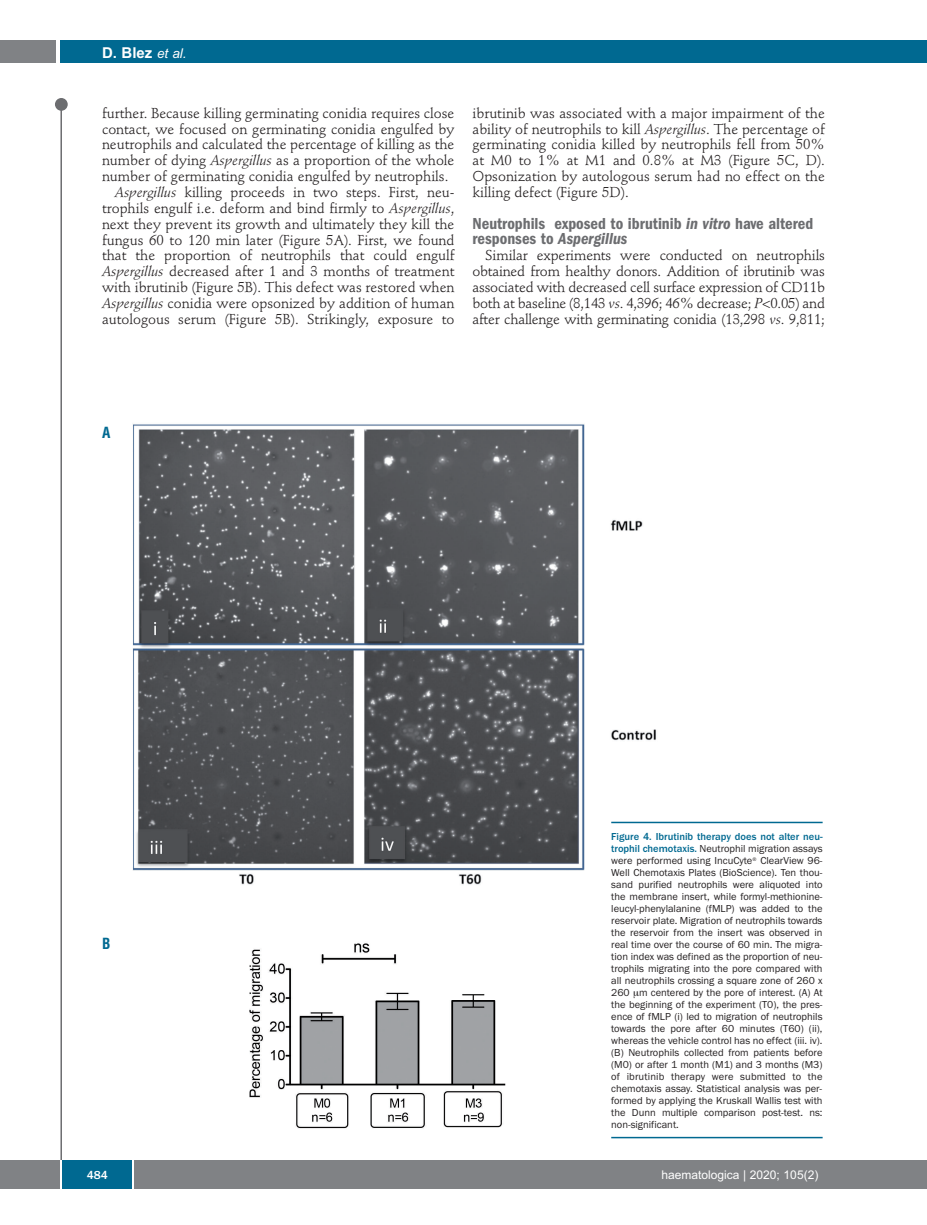
<style>
.page{position:relative;width:927px;height:1225px;background:#fff}
.page>*{position:absolute;margin:0;border:0;box-sizing:border-box;transform-origin:0 0}
.t1{font:600 condensed 16.5px/15.9px "Franklin Gothic";color:#6c6d70}
.t2{font:700 15px "Arial";color:#fff}
.t3{font:700 condensed 15px "Helvetica";color:#006991}
.t4{font:14.25px/15.9px "Stempel Schneidler";color:#231f20;text-align:justify}
.t5{font:12px "Arial";color:#fff}
.t6{font:500 12px "Franklin Gothic";color:#fff}
.t7{font:10.5px/12px "Franklin Gothic";color:#231f20;text-align:justify}
.s1{font-weight:400;font-style:italic;font-size:13.5px}
.s2{font-style:italic}
.s3{font-weight:500;color:#006991}
</style>
<div class="page">
<div style="left:911px;top:40px;width:16px;height:22px;background:#006991"></div>
<div style="left:910px;top:1160px;width:17px;height:28px;background:#808285"></div>
<div style="left:55px;top:98px;width:13px;height:13px;background:#6c6d70;border-radius:50%"></div>
<hr style="left:60px;top:101px;width:2px;height:1061px;background:#6c6d70">
<div style="left:60px;top:40px;width:852px;height:22px;background:#006991"></div>
<div style="left:0;top:40px;width:56px;height:22px;background:#808285"></div>
<div style="left:0;top:1160px;width:911px;height:28px;background:#808285"></div>
<div style="left:62px;top:1160px;width:71px;height:28px;background:#006991"></div>
<hr style="left:60px;top:1160px;width:2px;height:28px;background:#fff">
<svg style="left:133px;top:1160px;width:1px;height:28px"></svg>
<img style="left:133px;top:424px;width:544px;height:715px">
<hr style="left:611px;top:821px;width:212px;height:2px;background:#006991">
<hr style="left:611px;top:1136px;width:212px;height:2px;background:#006991">
<svg style="left:634px;top:991px;width:5px;height:7px"></svg>
<p class="t2" style="left:102px;top:44px;width:86px">D. Blez <span class="s1">et al.</span></p>
<p class="t4" style="left:102px;top:106px;width:354px">further. Because killing germinating conidia requires close</p>
<p class="t4" style="left:102px;top:122px;width:354px">contact, we focused on germinating conidia engulfed by</p>
<p class="t4" style="left:102px;top:138px;width:354px">neutrophils and calculated the percentage of killing as the</p>
<p class="t4" style="left:102px;top:154px;width:354px">number of dying <span class="s2">Aspergillus</span> as a proportion of the whole</p>
<p class="t4" style="left:102px;top:170px;width:348px">number of germinating conidia engulfed by neutrophils.</p>
<p class="t4" style="left:115px;top:185px;width:341px"><span class="s2">Aspergillus</span> killing proceeds in two steps. First, neu-</p>
<p class="t4" style="left:102px;top:201px;width:354px">trophils engulf i.e. deform and bind firmly to <span class="s2">Aspergillus</span>,</p>
<p class="t4" style="left:102px;top:217px;width:354px">next they prevent its growth and ultimately they kill the</p>
<p class="t4" style="left:102px;top:233px;width:354px">fungus 60 to 120 min later (Figure 5A). First, we found</p>
<p class="t4" style="left:102px;top:249px;width:354px">that the proportion of neutrophils that could engulf</p>
<p class="t4" style="left:102px;top:265px;width:354px"><span class="s2">Aspergillus</span> decreased after 1 and 3 months of treatment</p>
<p class="t4" style="left:102px;top:281px;width:354px">with ibrutinib (Figure 5B). This defect was restored when</p>
<p class="t4" style="left:102px;top:296px;width:354px"><span class="s2">Aspergillus</span> conidia were opsonized by addition of human</p>
<p class="t4" style="left:102px;top:312px;width:354px">autologous serum (Figure 5B). Strikingly, exposure to</p>
<p class="t4" style="left:472px;top:106px;width:354px">ibrutinib was associated with a major impairment of the ability of neutrophils to kill <span class="s2">Aspergillus</span>. The percentage of germinating conidia killed by neutrophils fell from 50% at M0 to 1% at M1 and 0.8% at M3 (Figure 5C, D).<br>Opsonization by autologous serum had no effect on the killing defect (Figure 5D).</p>
<p class="t1" style="left:472px;top:216px;width:342px">Neutrophils exposed to ibrutinib <span class="s2">in vitro</span> have altered responses to <span class="s2">Aspergillus</span></p>
<p class="t4" style="left:472px;top:249px;width:354px;text-indent:13px">Similar experiments were conducted on neutrophils obtained from healthy donors. Addition of ibrutinib was associated with decreased cell surface expression of CD11b both at baseline (8,143 <span class="s2">vs</span>. 4,396; 46% decrease; <span class="s2">P</span>&lt;0.05) and after challenge with germinating conidia (13,298 <span class="s2">vs</span>. 9,811;</p>
<p class="t3" style="left:102px;top:423px;width:10px">A</p>
<p class="t3" style="left:102px;top:935px;width:10px">B</p>
<p class="t7" style="left:611px;top:830px;width:213px"><span class="s3">Figure 4. Ibrutinib therapy does not alter neu&shy;trophil chemotaxis.</span> Neutrophil migration assays were performed using IncuCyte<sup>®</sup> ClearView 96- Well Chemotaxis Plates (BioScience). Ten thou&shy;sand purified neutrophils were aliquoted into the membrane insert, while formyl-methionine&shy;leucyl-phenylalanine (fMLP) was added to the reservoir plate. Migration of neutrophils towards the reservoir from the insert was observed in real time over the course of 60 min. The migra&shy;tion index was defined as the proportion of neu&shy;trophils migrating into the pore compared with all neutrophils crossing a square zone of 260 x 260 m centered by the pore of interest. (A) At the beginning of the experiment (T0), the pres&shy;ence of fMLP (i) led to migration of neutrophils towards the pore after 60 minutes (T60) (ii), whereas the vehicle control has no effect (iii. iv). (B) Neutrophils collected from patients before (M0) or after 1 month (M1) and 3 months (M3) of ibrutinib therapy were submitted to the chemotaxis assay. Statistical analysis was per&shy;formed by applying the Kruskall Wallis test with the Dunn multiple comparison post-test. ns: non-significant.</p>
<p class="t6" style="left:87px;top:1167px;width:23px">484</p>
<p class="t5" style="left:661px;top:1167px;width:158px">haematologica | 2020; 105(2)</p>
</div>
